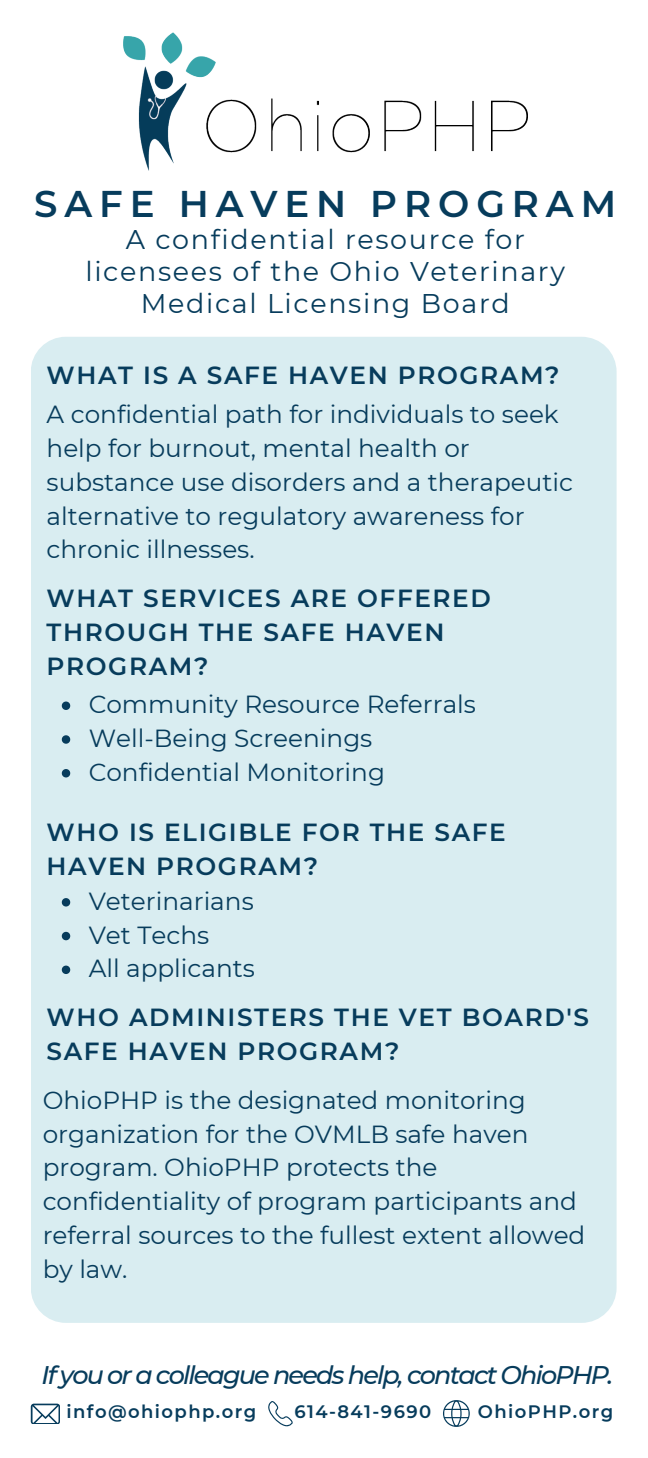
<style>
.page{position:relative;width:648px;height:1458px;background:#fff}
.page>*{position:absolute;margin:0;border:0;box-sizing:border-box;transform-origin:0 0}
.t1{font:600 37.12px "Montserrat";letter-spacing:.185em;color:#073c5c}
.t2{font:27px/31.9px "Montserrat";letter-spacing:.06em;color:#073c5c;text-align:center}
.t3{font:italic 500 25.43px "Montserrat";letter-spacing:-.07em;color:#073c5c}
.t4{font:24.75px/33.8px "Montserrat";color:#073c5c}
.t5{font:600 24.75px/33.8px "Montserrat";letter-spacing:.065em;color:#073c5c}
.t6{font:600 18px "Montserrat";letter-spacing:.08em;color:#073c5c}
</style>
<div class="page">
<div style="left:31px;top:337px;width:586px;height:986px;background:#d9edf1;border-radius:35px"></div>
<img style="left:124px;top:32px;width:403px;height:139px">
<svg style="left:31px;top:1404px;width:28px;height:20px"></svg>
<svg style="left:268px;top:1401px;width:25px;height:25px"></svg>
<svg style="left:443px;top:1400px;width:27px;height:27px"></svg>
<svg style="left:62px;top:702px;width:8px;height:8px"></svg>
<svg style="left:62px;top:735px;width:8px;height:9px"></svg>
<svg style="left:62px;top:769px;width:8px;height:8px"></svg>
<svg style="left:62px;top:898px;width:8px;height:9px"></svg>
<svg style="left:62px;top:932px;width:8px;height:8px"></svg>
<svg style="left:62px;top:966px;width:8px;height:8px"></svg>
<p class="t1" style="left:34px;top:181px;width:583px">SAFE HAVEN PROGRAM</p>
<p class="t2" style="left:85px;top:223px;width:481px">A confidential resource for licensees of the Ohio Veterinary<br>Medical Licensing Board</p>
<h2 class="t5" style="left:47px;top:358px;width:515px">WHAT IS A SAFE HAVEN PROGRAM?</h2>
<p class="t4" style="left:47px;top:398px;width:528px">A confidential path for individuals to seek help for burnout, mental health or substance use disorders and a therapeutic alternative to regulatory awareness for chronic illnesses.</p>
<p class="t5" style="left:47px;top:581px;width:446px">WHAT SERVICES ARE OFFERED<br>THROUGH THE SAFE HAVEN<br>PROGRAM?</p>
<h2 class="t4" style="left:89px;top:688px;width:389px">Community Resource Referrals</h2>
<p class="t4" style="left:89px;top:721px;width:285px">Well-Being Screenings</p>
<p class="t4" style="left:89px;top:755px;width:298px">Confidential Monitoring</p>
<h3 class="t5" style="left:47px;top:815px;width:461px">WHO IS ELIGIBLE FOR THE SAFE<br>HAVEN PROGRAM?</h3>
<h2 class="t4" style="left:89px;top:884px;width:167px">Veterinarians</h2>
<h4 class="t4" style="left:89px;top:918px;width:122px">Vet Techs</h4>
<h2 class="t4" style="left:89px;top:952px;width:168px">All applicants</h2>
<p class="t5" style="left:47px;top:1000px;width:544px">WHO ADMINISTERS THE VET BOARD'S<br>SAFE HAVEN PROGRAM?</p>
<p class="t4" style="left:43px;top:1083px;width:544px">OhioPHP is the designated monitoring organization for the OVMLB safe haven program. OhioPHP protects the confidentiality of program participants and referral sources to the fullest extent allowed by law.</p>
<h4 class="t3" style="left:42px;top:1359px;width:573px">Ifyou or a colleague needs help, contact OhioPHP.</h4>
<p class="t6" style="left:67px;top:1401px;width:191px">info@ohiophp.org</p>
<h1 class="t6" style="left:294px;top:1401px;width:138px">614-841-9690</h1>
<h4 class="t6" style="left:478px;top:1401px;width:137px">OhioPHP.org</h4>
</div>
